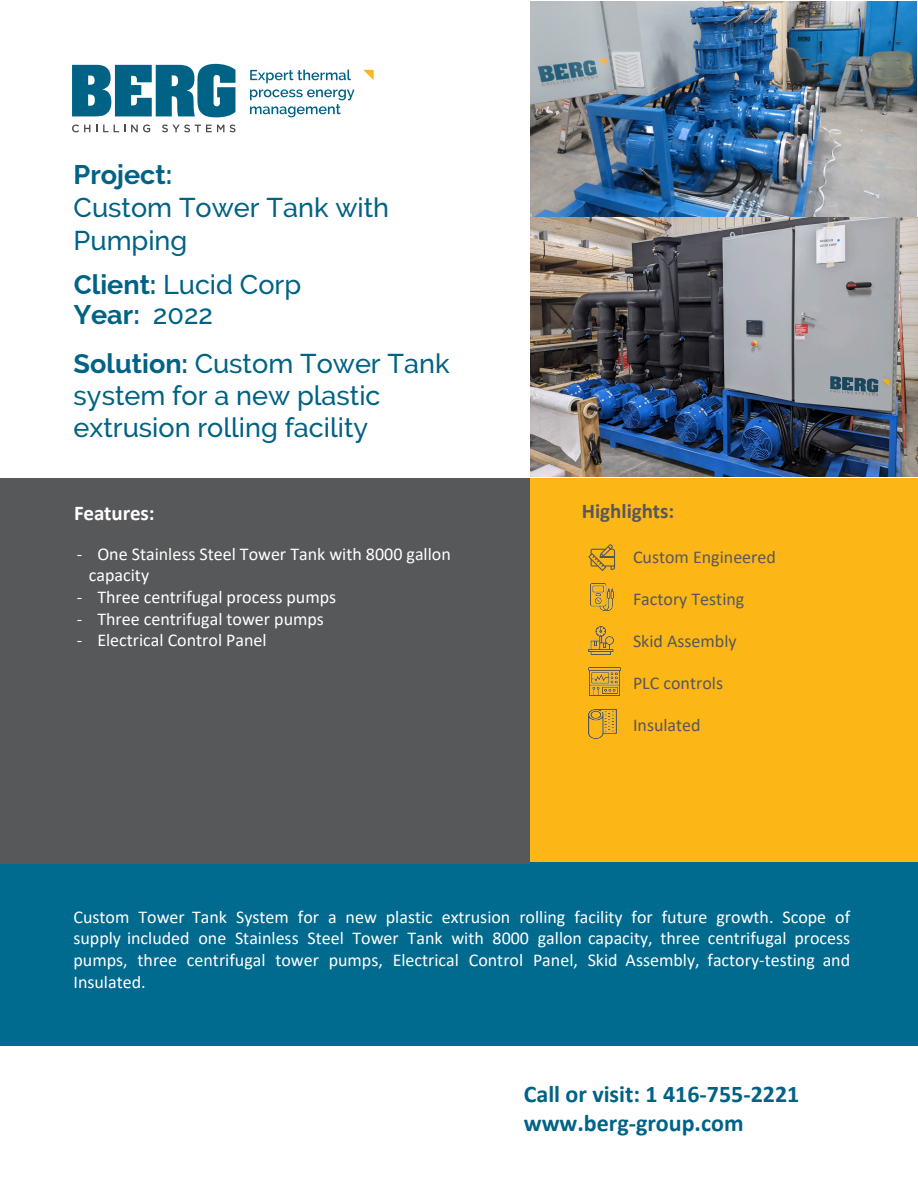
<style>
.page{position:relative;width:918px;height:1188px;background:#fff}
.page>*{position:absolute;margin:0;border:0;box-sizing:border-box;transform-origin:0 0}
.t1{font:500 27px/32.4px "Raleway";color:#006285}
.t2{font:700 27px "Raleway";color:#006285}
.t3{font:700 24px/28.8px "Calibri";color:#006285}
.t4{font:700 21px "Calibri";color:#57585a}
.t5{font:700 21px "Calibri";color:#fff}
.t6{font:18px/21.6px "Calibri";color:#fff;text-align:justify}
.t7{font:18px "Calibri";color:#57585a}
.s1{font-weight:700}
</style>
<div class="page">
<svg style="left:363px;top:70px;width:11px;height:10px"></svg>
<svg style="left:250px;top:70px;width:101px;height:13px"></svg>
<svg style="left:250px;top:89px;width:104px;height:28px"></svg>
<svg style="left:72px;top:124px;width:18px;height:8px"></svg>
<svg style="left:103px;top:125px;width:22px;height:7px"></svg>
<svg style="left:131px;top:124px;width:19px;height:8px"></svg>
<svg style="left:162px;top:125px;width:62px;height:7px"></svg>
<svg style="left:230px;top:125px;width:5px;height:7px"></svg>
<svg style="left:72px;top:64px;width:163px;height:53px"></svg>
<div style="left:0;top:862px;width:918px;height:183px;background:#006a8f"></div>
<div style="left:520px;top:478px;width:398px;height:384px;background:#fcb615"></div>
<div style="left:0;top:478px;width:530px;height:386px;background:#57585a"></div>
<svg style="left:588px;top:544px;width:27px;height:27px"></svg>
<img style="left:591px;top:584px;width:23px;height:26px">
<img style="left:589px;top:668px;width:31px;height:28px">
<img style="left:531px;top:1px;width:386px;height:216px">
<img style="left:530px;top:217px;width:387px;height:260px">
<img style="left:589px;top:709px;width:27px;height:30px">
<img style="left:589px;top:626px;width:25px;height:29px">
<h1 class="t2" style="left:74px;top:160px;width:100px">Project:</h1>
<h1 class="t1" style="left:74px;top:191px;width:317px">Custom Tower Tank with<br>Pumping</h1>
<h1 class="t1" style="left:74px;top:270px;width:229px;line-height:29.7px"><span class="s1">Client:</span> Lucid Corp<br><span class="s1">Year:</span> 2022</h1>
<h1 class="t1" style="left:74px;top:347px;width:378px"><span class="s1">Solution:</span> Custom Tower Tank system for a new plastic extrusion rolling facility</h1>
<p class="t5" style="left:74px;top:499px;width:82px">Features:</p>
<p class="t6" style="left:89px;top:543px;width:363px;text-indent:-12px">- One Stainless Steel Tower Tank with 8000 gallon capacity</p>
<p class="t6" style="left:77px;top:586px;width:261px">- Three centrifugal process pumps</p>
<p class="t6" style="left:77px;top:608px;width:249px">- Three centrifugal tower pumps</p>
<p class="t6" style="left:77px;top:629px;width:191px">- Electrical Control Panel</p>
<p class="t4" style="left:582px;top:498px;width:94px">Highlights:</p>
<p class="t7" style="left:633px;top:546px;width:144px">Custom Engineered</p>
<p class="t7" style="left:633px;top:586px;width:113px">Factory Testing</p>
<p class="t7" style="left:633px;top:628px;width:105px">Skid Assembly</p>
<p class="t7" style="left:633px;top:670px;width:92px">PLC controls</p>
<p class="t7" style="left:633px;top:712px;width:69px">Insulated</p>
<p class="t6" style="left:73px;top:906px;width:778px">Custom Tower Tank System for a new plastic extrusion rolling facility for future growth. Scope of supply included one Stainless Steel Tower Tank with 8000 gallon capacity, three centrifugal process pumps, three centrifugal tower pumps, Electrical Control Panel, Skid Assembly, factory-testing and Insulated.</p>
<h2 class="t3" style="left:524px;top:1080px;width:277px">Call or visit: 1 416-755-2221 www.berg-group.com</h2>
</div>
